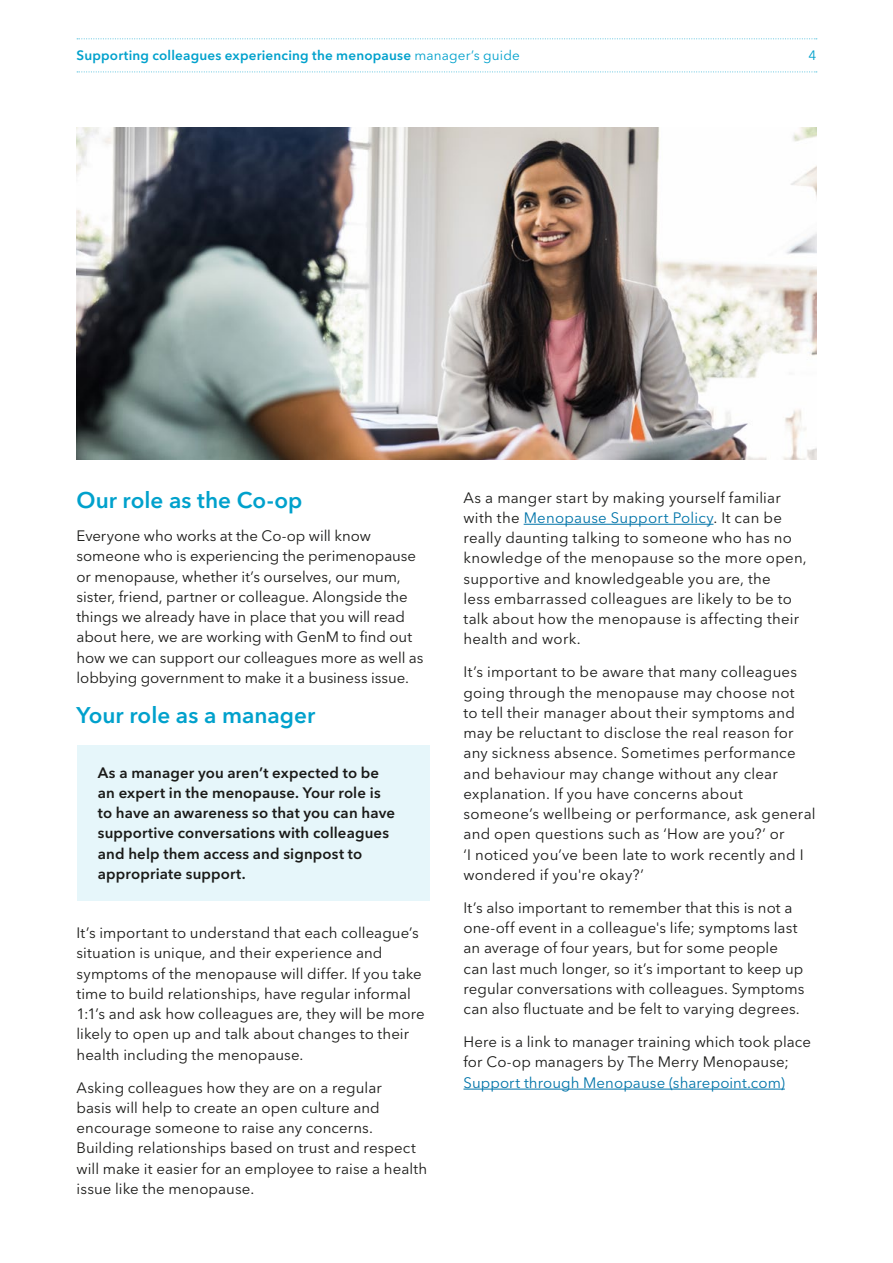
<style>
.page{position:relative;width:893px;height:1263px;background:#fff}
.page>*{position:absolute;margin:0;border:0;box-sizing:border-box;transform-origin:0 0}
.Stu_BODY{font:600 22.5px "Avenir Next LT Pro";color:#00a1cc}
.Stu_BODY-2{font:15px/20.2px "Avenir Next LT Pro";letter-spacing:.005em;color:#1a1a18}
.Stu_BODY-3{font:600 15px/20.2px "Avenir Next LT Pro";letter-spacing:.01em;color:#1a1a18}
.t1{font:600 13.5px "Avenir Next LT Pro";letter-spacing:.015em;color:#00a1cc}
.t2{font:13.5px "Avenir Next LT Pro";color:#00a1cc}
.s1{font-weight:400}
.s2{color:#0074a9}
</style>
<div class="page">
<img style="left:77px;top:128px;width:739px;height:331px">
<hr style="left:524px;top:524px;width:189px;height:1px;background:#0074a9">
<hr style="left:463px;top:1089px;width:322px;height:1px;background:#0074a9">
<div style="left:77px;top:745px;width:352px;height:155px;background:#e6f6fa"></div>
<svg style="left:77px;top:38px;width:740px;height:1px"></svg>
<svg style="left:77px;top:71px;width:740px;height:1px"></svg>
<p class="t1" style="left:77px;top:48px;width:445px">Supporting colleagues experiencing the menopause <span class="s1">manager’s guide</span></p>
<p class="t2" style="left:809px;top:48px;width:9px">4</p>
<p class="Stu_BODY" style="left:77px;top:487px;width:227px">Our role as the Co-op</p>
<p class="Stu_BODY-2" style="left:77px;top:526px;width:349px">Everyone who works at the Co-op will know someone who is experiencing the perimenopause or menopause, whether it’s ourselves, our mum, sister, friend, partner or colleague. Alongside the things we already have in place that you will read about here, we are working with GenM to find out how we can support our colleagues more as well as lobbying government to make it a business issue.</p>
<p class="Stu_BODY" style="left:77px;top:701px;width:240px">Your role as a manager</p>
<p class="Stu_BODY-3" style="left:98px;top:762px;width:299px">As a manager you aren’t expected to be an expert in the menopause. Your role is to have an awareness so that you can have supportive conversations with colleagues and help them access and signpost to appropriate support.</p>
<p class="Stu_BODY-2" style="left:77px;top:923px;width:350px">It’s important to understand that each colleague’s situation is unique, and their experience and symptoms of the menopause will differ. If you take time to build relationships, have regular informal 1:1’s and ask how colleagues are, they will be more likely to open up and talk about changes to their health including the menopause.</p>
<p class="Stu_BODY-2" style="left:77px;top:1077px;width:352px">Asking colleagues how they are on a regular<br>basis will help to create an open culture and encourage someone to raise any concerns.<br>Building relationships based on trust and respect will make it easier for an employee to raise a health issue like the menopause.</p>
<p class="Stu_BODY-2" style="left:463px;top:487px;width:345px">As a manger start by making yourself familiar with the <span class="s2">Menopause Support Policy</span>. It can be really daunting talking to someone who has no knowledge of the menopause so the more open, supportive and knowledgeable you are, the<br>less embarrassed colleagues are likely to be to talk about how the menopause is affecting their health and work.</p>
<p class="Stu_BODY-2" style="left:463px;top:662px;width:354px">It’s important to be aware that many colleagues going through the menopause may choose not<br>to tell their manager about their symptoms and may be reluctant to disclose the real reason for any sickness absence. Sometimes performance and behaviour may change without any clear explanation. If you have concerns about someone’s wellbeing or performance, ask general and open questions such as ‘How are you?’ or<br>‘I noticed you’ve been late to work recently and I wondered if you're okay?’</p>
<p class="Stu_BODY-2" style="left:463px;top:897px;width:342px">It’s also important to remember that this is not a one-off event in a colleague's life; symptoms last an average of four years, but for some people can last much longer, so it’s important to keep up regular conversations with colleagues. Symptoms can also fluctuate and be felt to varying degrees.</p>
<p class="Stu_BODY-2" style="left:463px;top:1032px;width:349px">Here is a link to manager training which took place for Co-op managers by The Merry Menopause;<br><span class="s2">Support through Menopause (sharepoint.com)</span></p>
</div>
